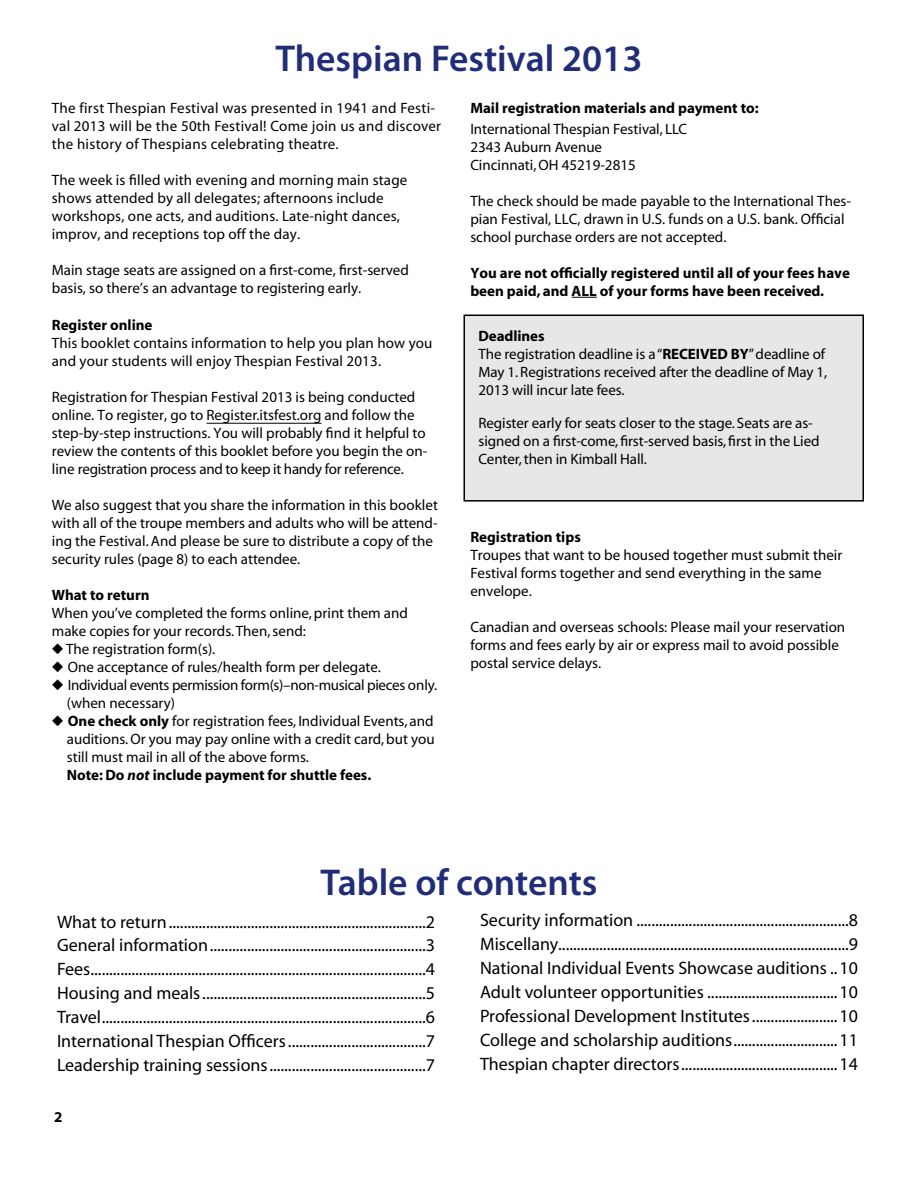
<style>
.page{position:relative;width:918px;height:1188px;background:#fff}
.page>*{position:absolute;margin:0;border:0;box-sizing:border-box;transform-origin:0 0}
.t1{font:600 37.5px "Myriad Pro";color:#212d79}
.t2{font:18px/24px "Myriad";color:#000;text-align:justify}
.t3{font:15px/18px "Myriad";color:#000}
.t4{font:700 15px/18px "Myriad";color:#000}
.t5{font:15px/18px "Myriad";letter-spacing:.02em;color:#000}
.t6{font:15px "Myriad";letter-spacing:-.02em;color:#000}
.s1{font-weight:700}
.s2{font-style:italic}
</style>
<div class="page">
<hr style="left:207px;top:423px;width:114px;height:1px;background:#000">
<svg style="left:572px;top:297px;width:25px;height:1px"></svg>
<div style="left:464px;top:315px;width:399px;height:186px;background:#e6e7e8"></div>
<div style="left:464px;top:315px;width:400px;height:187px;border:2px solid #000"></div>
<h1 class="t1" style="left:276px;top:35px;width:369px">Thespian Festival 2013</h1>
<p class="t5" style="left:52px;top:99px;width:391px">The first Thespian Festival was presented in 1941 and Festi&shy;val 2013 will be the 50th Festival! Come join us and discover the history of Thespians celebrating theatre.</p>
<p class="t3" style="left:52px;top:171px;width:357px">The week is filled with evening and morning main stage shows attended by all delegates; afternoons include workshops, one acts, and auditions. Late-night dances, improv, and receptions top off the day.</p>
<p class="t3" style="left:52px;top:261px;width:359px">Main stage seats are assigned on a first-come, first-served basis, so there’s an advantage to registering early.</p>
<p class="t4" style="left:52px;top:317px;width:102px">Register online</p>
<p class="t3" style="left:52px;top:335px;width:382px">This booklet contains information to help you plan how you and your students will enjoy Thespian Festival 2013.</p>
<p class="t3" style="left:52px;top:389px;width:377px">Registration for Thespian Festival 2013 is being conducted online. To register, go to Register.itsfest.org and follow the step-by-step instructions. You will probably find it helpful to review the contents of this booklet before you begin the on&shy;line registration process and to keep it handy for reference.</p>
<p class="t3" style="left:52px;top:497px;width:388px">We also suggest that you share the information in this booklet with all of the troupe members and adults who will be attend&shy;ing the Festival. And please be sure to distribute a copy of the security rules (page 8) to each attendee.</p>
<p class="t4" style="left:52px;top:587px;width:99px">What to return</p>
<p class="t3" style="left:52px;top:605px;width:358px">When you’ve completed the forms online, print them and</p>
<p class="t3" style="left:52px;top:623px;width:256px">make copies for your records. Then, send:</p>
<p class="t3" style="left:66px;top:641px;width:151px">The registration form(s).</p>
<p class="t3" style="left:68px;top:659px;width:315px">One acceptance of rules/health form per delegate.</p>
<p class="t6" style="left:68px;top:678px;width:371px">Individual events permission form(s)–non-musical pieces only.</p>
<p class="t3" style="left:67px;top:695px;width:110px">(when necessary)</p>
<p class="t3" style="left:68px;top:713px;width:367px"><span class="s1">One check only</span> for registration fees, Individual Events, and</p>
<p class="t3" style="left:67px;top:731px;width:369px">auditions. Or you may pay online with a credit card, but you</p>
<p class="t3" style="left:67px;top:749px;width:244px">still must mail in all of the above forms.</p>
<p class="t4" style="left:67px;top:767px;width:306px">Note: Do <span class="s2">not</span> include payment for shuttle fees.</p>
<p class="t4" style="left:470px;top:99px;width:290px">Mail registration materials and payment to:</p>
<p class="t3" style="left:470px;top:120px;width:218px">International Thespian Festival, LLC<br>2343 Auburn Avenue<br>Cincinnati, OH 45219-2815</p>
<p class="t3" style="left:470px;top:192px;width:382px">The check should be made payable to the International Thes&shy;pian Festival, LLC, drawn in U.S. funds on a U.S. bank. Official school purchase orders are not accepted.</p>
<p class="t4" style="left:470px;top:264px;width:381px">You are not officially registered until all of your fees have been paid, and ALL of your forms have been received.</p>
<p class="t3" style="left:478px;top:327px;width:350px"><span class="s1">Deadlines<br></span>The registration deadline is a “<span class="s1">RECEIVED BY</span>” deadline of May 1. Registrations received after the deadline of May 1, 2013 will incur late fees.</p>
<p class="t3" style="left:478px;top:414px;width:343px">Register early for seats closer to the stage. Seats are as&shy;signed on a first-come, first-served basis, first in the Lied<br>Center, then in Kimball Hall.</p>
<p class="t4" style="left:470px;top:528px;width:112px">Registration tips</p>
<p class="t3" style="left:470px;top:546px;width:373px">Troupes that want to be housed together must submit their<br>Festival forms together and send everything in the same envelope.</p>
<p class="t3" style="left:470px;top:618px;width:376px">Canadian and overseas schools: Please mail your reservation forms and fees early by air or express mail to avoid possible postal service delays.</p>
<h1 class="t1" style="left:320px;top:858px;width:279px">Table of contents</h1>
<p class="t2" style="left:57px;top:910px;width:380px">What to return.....................................................................2<br>General information..........................................................3<br>Fees..........................................................................................4<br>Housing and meals............................................................5<br>Travel.......................................................................................6<br>International Thespian Officers.....................................7<br>Leadership training sessions..........................................7</p>
<p class="t4" style="left:54px;top:1109px;width:10px">2</p>
<p class="t2" style="left:480px;top:909px;width:379px">Security information .........................................................8<br>Miscellany..............................................................................9<br>National Individual Events Showcase auditions ..10<br>Adult volunteer opportunities ...................................10<br>Professional Development Institutes.......................10<br>College and scholarship auditions............................11<br>Thespian chapter directors..........................................14</p>
</div>
